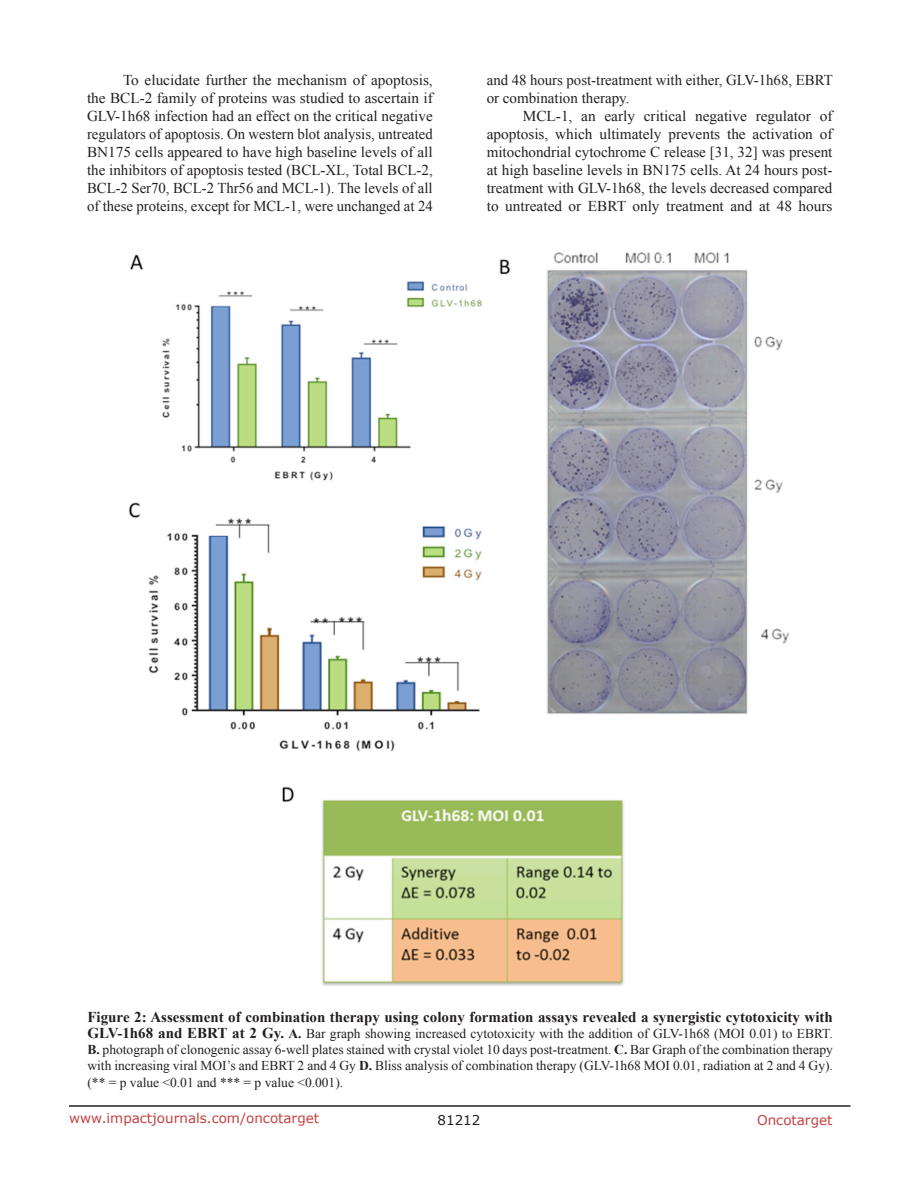
<style>
.page{position:relative;width:918px;height:1188px;background:#fff}
.page>*{position:absolute;margin:0;border:0;box-sizing:border-box;transform-origin:0 0}
.BodyText{font:15px/18px "Times New Roman";color:#231f20;text-align:justify}
.figuretext{font:700 15px "Times New Roman";color:#231f20}
.figuretext-2{font:13.5px/16.2px "Times New Roman";color:#231f20;text-align:justify}
.t1{font:13.5px "Verdana";color:#c24141}
.t2{font:13.5px "Verdana";color:#231f20}
.s1{font-weight:700;font-size:15px}
.s2{font-weight:700}
</style>
<div class="page">
<hr style="left:69px;top:1105px;width:781px;height:2px;background:#231f20">
<img style="left:128px;top:252px;width:661px;height:734px">
<p class="BodyText" style="left:87px;top:71px;width:347px;text-indent:36px">To elucidate further the mechanism of apoptosis, the BCL-2 family of proteins was studied to ascertain if GLV-1h68 infection had an effect on the critical negative regulators of apoptosis. On western blot analysis, untreated BN175 cells appeared to have high baseline levels of all the inhibitors of apoptosis tested (BCL-XL, Total BCL-2, BCL-2 Ser70, BCL-2 Thr56 and MCL-1). The levels of all of these proteins, except for MCL-1, were unchanged at 24</p>
<p class="BodyText" style="left:487px;top:71px;width:348px">and 48 hours post-treatment with either, GLV-1h68, EBRT or combination therapy.</p>
<p class="BodyText" style="left:487px;top:107px;width:347px;text-indent:36px">MCL-1, an early critical negative regulator of apoptosis, which ultimately prevents the activation of mitochondrial cytochrome C release [31, 32] was present at high baseline levels in BN175 cells. At 24 hours post&shy;treatment with GLV-1h68, the levels decreased compared to untreated or EBRT only treatment and at 48 hours</p>
<p class="figuretext" style="left:87px;top:1006px;width:747px">Figure 2: Assessment of combination therapy using colony formation assays revealed a synergistic cytotoxicity with</p>
<p class="figuretext-2" style="left:87px;top:1025px;width:747px"><span class="s1">GLV-1h68 and EBRT at 2 Gy.</span> <span class="s2">A.</span> Bar graph showing increased cytotoxicity with the addition of GLV-1h68 (MOI 0.01) to EBRT.<br><span class="s2">B.</span> photograph of clonogenic assay 6-well plates stained with crystal violet 10 days post-treatment. <span class="s2">C.</span> Bar Graph of the combination therapy with increasing viral MOI’s and EBRT 2 and 4 Gy <span class="s2">D.</span> Bliss analysis of combination therapy (GLV-1h68 MOI 0.01, radiation at 2 and 4 Gy). (** = p value &lt;0.01 and *** = p value &lt;0.001).</p>
<p class="t1" style="left:69px;top:1109px;width:252px">www.impactjournals.com/oncotarget</p>
<p class="t2" style="left:438px;top:1111px;width:44px">81212</p>
<p class="t1" style="left:757px;top:1111px;width:77px">Oncotarget</p>
</div>
